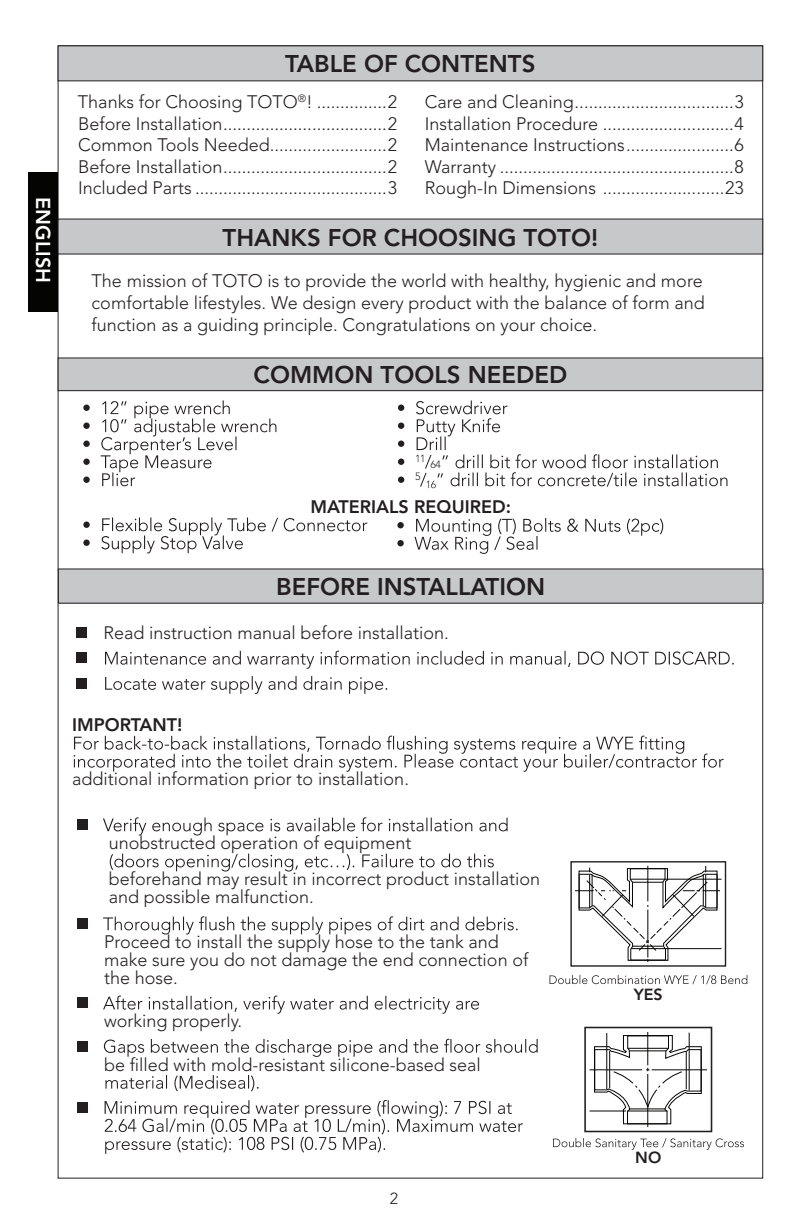
<style>
.page{position:relative;width:792px;height:1224px;background:#fff}
.page>*{position:absolute;margin:0;border:0;box-sizing:border-box;transform-origin:0 0}
.t1{font:800 24px "Avenir LT Std";color:#231f20}
.t2{font:800 20px "Avenir LT Std";color:#fff}
.t3{font:300 18px/21.6px "Avenir LT Std";color:#231f20}
.t4{font:800 18px "Avenir LT Std";color:#231f20}
.t5{font:800 16px "Avenir LT Std";color:#231f20}
.t6{font:300 16px "Avenir LT Std";color:#231f20}
.t7{font:300 10.4px "Avenir LT Std";color:#231f20}
</style>
<div class="page">
<div style="left:29px;top:173px;width:29px;height:139px;background:#040503"></div>
<div style="left:58px;top:46px;width:705px;height:35px;background:#c7c8ca"></div>
<div style="left:58px;top:45px;width:705px;height:36px;border:1px solid #231f20"></div>
<div style="left:58px;top:219px;width:705px;height:35px;background:#c7c8ca"></div>
<div style="left:58px;top:358px;width:705px;height:33px;background:#c7c8ca"></div>
<div style="left:58px;top:357px;width:705px;height:34px;border:1px solid #231f20"></div>
<svg style="left:83px;top:400px;width:193px;height:86px"></svg>
<svg style="left:83px;top:517px;width:284px;height:36px"></svg>
<svg style="left:398px;top:400px;width:329px;height:88px"></svg>
<svg style="left:397px;top:518px;width:266px;height:36px"></svg>
<div style="left:58px;top:569px;width:705px;height:34px;background:#c7c8ca"></div>
<div style="left:58px;top:568px;width:705px;height:36px;border:1px solid #231f20"></div>
<div style="left:76px;top:628px;width:10px;height:10px;background:#231f20"></div>
<div style="left:76px;top:653px;width:10px;height:10px;background:#231f20"></div>
<svg style="left:105px;top:651px;width:544px;height:18px"></svg>
<svg style="left:655px;top:651px;width:79px;height:14px"></svg>
<div style="left:76px;top:678px;width:10px;height:10px;background:#231f20"></div>
<svg style="left:105px;top:676px;width:282px;height:18px"></svg>
<div style="left:77px;top:820px;width:11px;height:10px;background:#231f20"></div>
<svg style="left:103px;top:817px;width:405px;height:19px"></svg>
<svg style="left:110px;top:854px;width:384px;height:18px"></svg>
<div style="left:77px;top:918px;width:11px;height:11px;background:#231f20"></div>
<svg style="left:103px;top:916px;width:415px;height:19px"></svg>
<div style="left:77px;top:998px;width:11px;height:10px;background:#231f20"></div>
<svg style="left:103px;top:996px;width:376px;height:18px"></svg>
<div style="left:77px;top:1041px;width:11px;height:10px;background:#231f20"></div>
<svg style="left:104px;top:1039px;width:434px;height:18px"></svg>
<svg style="left:105px;top:1075px;width:154px;height:16px"></svg>
<div style="left:77px;top:1102px;width:11px;height:11px;background:#231f20"></div>
<svg style="left:105px;top:1100px;width:418px;height:54px"></svg>
<svg style="left:74px;top:736px;width:650px;height:36px"></svg>
<hr style="left:631px;top:948px;width:91px;height:1px;background:#040503">
<hr style="left:631px;top:879px;width:91px;height:1px;background:#040503">
<svg style="left:575px;top:866px;width:145px;height:96px"></svg>
<div style="left:570px;top:861px;width:156px;height:106px;border:1px solid #231f20"></div>
<svg style="left:550px;top:975px;width:197px;height:9px"></svg>
<hr style="left:590px;top:1111px;width:36px;height:1px;background:#040503">
<hr style="left:590px;top:1069px;width:52px;height:1px;background:#040503">
<hr style="left:652px;top:1069px;width:55px;height:1px;background:#040503">
<hr style="left:606px;top:1033px;width:1px;height:56px;background:#040503">
<hr style="left:689px;top:1033px;width:1px;height:57px;background:#040503">
<hr style="left:647px;top:1032px;width:1px;height:33px;background:#040503">
<hr style="left:647px;top:1074px;width:1px;height:53px;background:#040503">
<svg style="left:594px;top:1035px;width:108px;height:89px"></svg>
<div style="left:584px;top:1027px;width:128px;height:105px;border:2px solid #231f20"></div>
<svg style="left:553px;top:1138px;width:191px;height:12px"></svg>
<p class="t2" style="left:55px;top:197px;width:87px;rotate:90deg">ENGLISH</p>
<h1 class="t1" style="left:285px;top:50px;width:252px">TABLE OF CONTENTS</h1>
<p class="t3" style="left:78px;top:91px;width:321px;text-align:justify">Thanks for Choosing TOTO<sup>®</sup>! ...............2<br>Before Installation...................................2<br>Common Tools Needed.........................2<br>Before Installation...................................2<br>Included Parts .........................................3</p>
<p class="t3" style="left:425px;top:91px;width:321px;text-align:justify">Care and Cleaning..................................3<br>Installation Procedure ............................4<br>Maintenance Instructions.......................6<br>Warranty ..................................................8<br>Rough-In Dimensions ..........................23</p>
<h1 class="t1" style="left:223px;top:223px;width:377px">THANKS FOR CHOOSING TOTO!</h1>
<p class="t3" style="left:92px;top:271px;width:615px">The mission of TOTO is to provide the world with healthy, hygienic and more comfortable lifestyles. We design every product with the balance of form and function as a guiding principle. Congratulations on your choice.</p>
<h1 class="t1" style="left:254px;top:361px;width:315px">COMMON TOOLS NEEDED</h1>
<p class="t7" style="left:415px;top:470px;width:7px">5</p>
<p class="t7" style="left:431px;top:458px;width:12px">64</p>
<p class="t4" style="left:310px;top:496px;width:202px">MATERIALS REQUIRED:</p>
<h1 class="t1" style="left:276px;top:573px;width:270px">BEFORE INSTALLATION</h1>
<p class="t3" style="left:103px;top:622px;width:347px">Read instruction manual before installation.</p>
<p class="t4" style="left:72px;top:715px;width:112px">IMPORTANT!</p>
<p class="t3" style="left:72px;top:769px;width:338px">additional information prior to installation.</p>
<p class="t3" style="left:109px;top:825px;width:433px;line-height:36px">unobstructed operation of equipment<br>beforehand may result in incorrect product installation</p>
<p class="t3" style="left:109px;top:886px;width:207px">and possible malfunction.</p>
<p class="t3" style="left:104px;top:933px;width:426px;line-height:18px">Proceed to install the supply hose to the tank and make sure you do not damage the end connection of the hose.</p>
<p class="t3" style="left:104px;top:1010px;width:140px">working properly.</p>
<p class="t3" style="left:104px;top:1054px;width:378px">be filled with mold-resistant silicone-based seal</p>
<p class="t5" style="left:634px;top:985px;width:31px">YES</p>
<p class="t6" style="left:390px;top:1189px;width:10px">2</p>
<p class="t5" style="left:635px;top:1148px;width:28px">NO</p>
</div>
